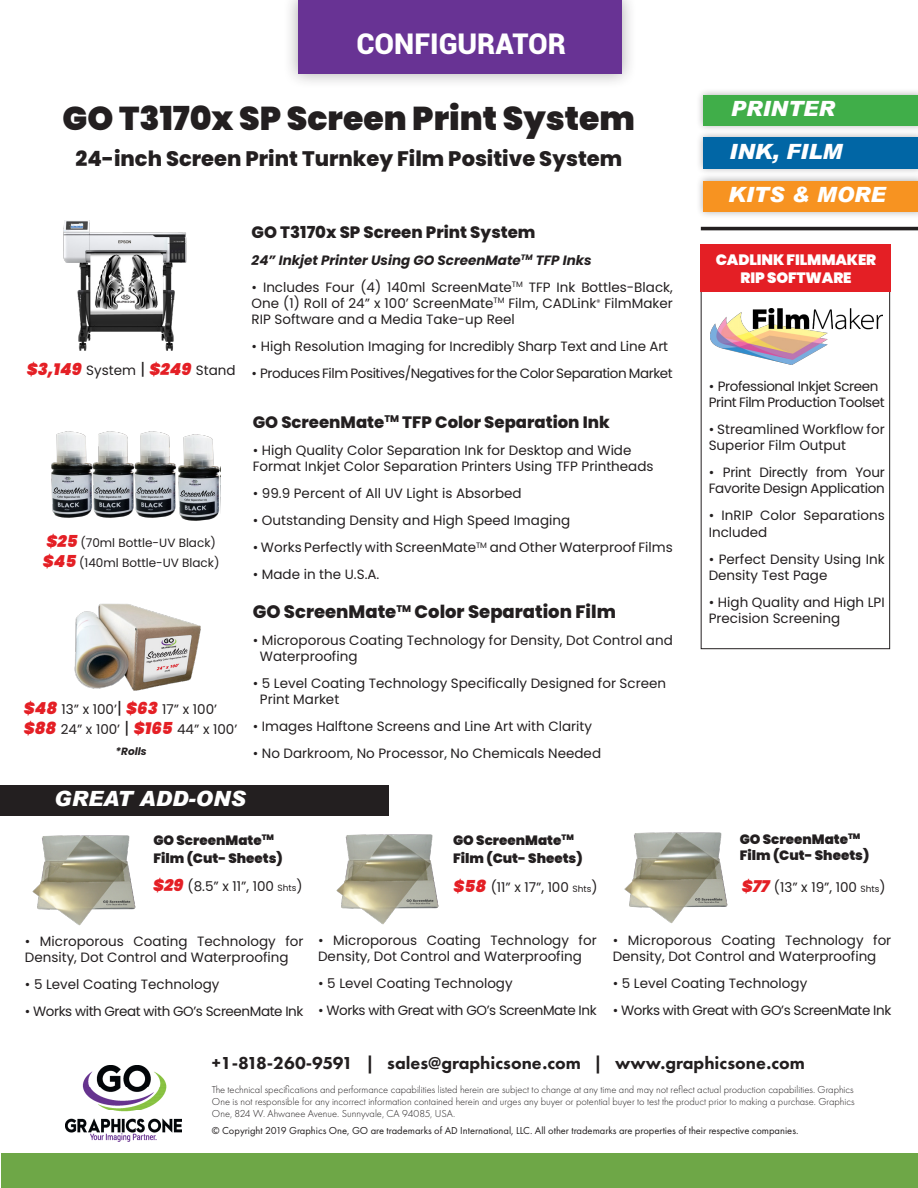
<style>
.page{position:relative;width:918px;height:1188px;background:#fff}
.page>*{position:absolute;margin:0;border:0;box-sizing:border-box;transform-origin:0 0}
.t1{font:900 33px "Poppins";color:#231f20}
.t2{font:900 28.5px "Roboto";color:#fff}
.t3{font:800 21px "Poppins";color:#231f20}
.t4{font:italic 900 21px "Arial";color:#fff}
.t5{font:800 18px "Futura PT";color:#231f20}
.t6{font:800 18px "Poppins";color:#231f20}
.t7{font:800 16.5px "Poppins";color:#231f20}
.t8{font:900 15px "Poppins";letter-spacing:-.01em;color:#fff}
.t9{font:13.5px/16.2px "Poppins";color:#231f20}
.t10{font:13.5px "Poppins";letter-spacing:-.03em;color:#231f20}
.t11{font:900 13.5px/18px "Poppins";color:#231f20}
.t12{font:13.5px/16.2px "Poppins";letter-spacing:-.02em;color:#231f20}
.t13{font:italic 700 13.5px "Poppins";color:#231f20}
.t14{font:12px "Poppins";color:#231f20}
.t15{font:300 10.5px/12px "Futura PT";color:#231f20;text-align:justify}
.t16{font:10.5px "Futura PT";color:#231f20}
.t17{font:italic 700 10.5px "Poppins";color:#231f20}
.s1{font-weight:900;font-style:italic;font-size:16.5px;color:#e41f25}
.s2{font-size:16.5px}
.s3{font-size:9px}
</style>
<div class="page">
<div style="left:1px;top:1153px;width:917px;height:35px;background:#6ea747"></div>
<div style="left:283px;top:0;width:355px;height:89px;background:#231f20;opacity:.37"></div>
<div style="left:298px;top:0;width:324px;height:73px;background:#683394"></div>
<img style="left:65px;top:1065px;width:117px;height:77px">
<svg style="left:701px;top:227px;width:217px;height:3px"></svg>
<div style="left:701px;top:247px;width:189px;height:402px;border:1px solid #231f20"></div>
<div style="left:700px;top:244px;width:191px;height:48px;background:#e41f25"></div>
<div style="left:0;top:785px;width:389px;height:30px;background:#231f20"></div>
<img style="left:51px;top:431px;width:122px;height:87px">
<img style="left:32px;top:835px;width:104px;height:91px">
<div style="left:696px;top:129px;width:222px;height:47px;background:#231f20;opacity:.37"></div>
<div style="left:703px;top:137px;width:215px;height:31px;background:#0166a5"></div>
<div style="left:695px;top:87px;width:223px;height:46px;background:#231f20;opacity:.37"></div>
<div style="left:703px;top:95px;width:215px;height:30px;background:#40ae49"></div>
<div style="left:695px;top:173px;width:223px;height:46px;background:#231f20;opacity:.37"></div>
<div style="left:703px;top:181px;width:215px;height:31px;background:#f79321"></div>
<img style="left:711px;top:308px;width:172px;height:57px">
<img style="left:63px;top:220px;width:124px;height:131px">
<img style="left:173px;top:434px;width:47px;height:87px">
<img style="left:74px;top:603px;width:127px;height:88px">
<img style="left:336px;top:834px;width:103px;height:91px">
<img style="left:624px;top:832px;width:104px;height:91px">
<h2 class="t2" style="left:356px;top:24px;width:211px">CONFIGURATOR</h2>
<p class="t1" style="left:63px;top:99px;width:574px">GO T3170x SP Screen Print System</p>
<p class="t3" style="left:75px;top:146px;width:548px">24-inch Screen Print Turnkey Film Positive System</p>
<p class="t9" style="left:27px;top:362px;width:210px"><span class="s1">$3,149</span> System <span class="s2">|</span> <span class="s1">$249</span> Stand</p>
<p class="t14" style="left:46px;top:536px;width:171px"><span class="s1">$25</span> (70ml Bottle-UV Black)</p>
<p class="t14" style="left:43px;top:556px;width:178px"><span class="s1">$45</span> (140ml Bottle-UV Black)</p>
<p class="t9" style="left:24px;top:702px;width:195px"><span class="s1">$48</span> 13” x 100’<span class="s2">|</span> <span class="s1">$63</span> 17” x 100’</p>
<p class="t9" style="left:24px;top:721px;width:215px"><span class="s1">$88</span> 24” x 100’ <span class="s2">|</span> <span class="s1">$165</span> 44” x 100’</p>
<p class="t17" style="left:116px;top:745px;width:33px">*Rolls</p>
<p class="t7" style="left:252px;top:222px;width:285px">GO T3170x SP Screen Print System</p>
<p class="t13" style="left:252px;top:252px;width:342px">24” Inkjet Printer Using GO ScreenMate<sup>TM</sup> TFP Inks</p>
<p class="t9" style="left:252px;top:279px;width:423px;text-align:justify">• Includes Four (4) 140ml ScreenMate<sup>TM</sup> TFP Ink Bottles-Black, One (1) Roll of 24” x 100’ ScreenMate<sup>TM</sup> Film, CADLink<sup>®</sup> FilmMaker RIP Software and a Media Take-up Reel</p>
<p class="t9" style="left:252px;top:338px;width:418px">• High Resolution Imaging for Incredibly Sharp Text and Line Art</p>
<p class="t10" style="left:252px;top:365px;width:423px">• Produces Film Positives/Negatives for the Color Separation Market</p>
<p class="t7" style="left:253px;top:413px;width:359px">GO ScreenMate<sup>TM</sup> TFP Color Separation Ink</p>
<p class="t9" style="left:253px;top:442px;width:380px">• High Quality Color Separation Ink for Desktop and Wide</p>
<p class="t9" style="left:253px;top:458px;width:402px">Format Inkjet Color Separation Printers Using TFP Printheads</p>
<p class="t9" style="left:253px;top:485px;width:270px">• 99.9 Percent of All UV Light is Absorbed</p>
<p class="t9" style="left:253px;top:512px;width:319px">• Outstanding Density and High Speed Imaging</p>
<p class="t9" style="left:253px;top:539px;width:422px">• Works Perfectly with ScreenMate<sup>TM</sup> and Other Waterproof Films</p>
<p class="t9" style="left:253px;top:566px;width:128px">• Made in the U.S.A.</p>
<p class="t6" style="left:253px;top:601px;width:365px">GO ScreenMate<sup>TM</sup> Color Separation Film</p>
<p class="t9" style="left:253px;top:632px;width:422px">• Microporous Coating Technology for Density, Dot Control and</p>
<p class="t9" style="left:260px;top:648px;width:99px">Waterproofing</p>
<p class="t9" style="left:253px;top:675px;width:415px">• 5 Level Coating Technology Specifically Designed for Screen</p>
<p class="t9" style="left:260px;top:691px;width:81px">Print Market</p>
<p class="t9" style="left:253px;top:718px;width:341px">• Images Halftone Screens and Line Art with Clarity</p>
<p class="t9" style="left:253px;top:745px;width:350px">• No Darkroom, No Processor, No Chemicals Needed</p>
<p class="t4" style="left:54px;top:786px;width:193px">GREAT ADD-ONS</p>
<p class="t4" style="left:731px;top:96px;width:105px">PRINTER</p>
<p class="t4" style="left:729px;top:138px;width:115px">INK, FILM</p>
<p class="t4" style="left:728px;top:182px;width:159px">KITS &amp; MORE</p>
<p class="t8" style="left:716px;top:251px;width:162px">CADLINK FILMMAKER</p>
<p class="t8" style="left:741px;top:269px;width:113px">RIP SOFTWARE</p>
<p class="t10" style="left:709px;top:378px;width:171px">• Professional Inkjet Screen</p>
<p class="t10" style="left:709px;top:394px;width:178px">Print Film Production Toolset</p>
<p class="t9" style="left:709px;top:421px;width:178px">• Streamlined Workflow for</p>
<p class="t9" style="left:709px;top:437px;width:139px">Superior Film Output</p>
<p class="t12" style="left:709px;top:464px;width:178px">• Print Directly from Your<br>Favorite Design Application</p>
<p class="t9" style="left:709px;top:508px;width:178px">• InRIP Color Separations<br>Included</p>
<p class="t9" style="left:709px;top:551px;width:178px">• Perfect Density Using Ink<br>Density Test Page</p>
<p class="t9" style="left:709px;top:594px;width:178px">• High Quality and High LPI<br>Precision Screening</p>
<p class="t11" style="left:740px;top:831px;width:131px;line-height:16.2px">GO ScreenMate<sup>TM<br></sup>Film (Cut- Sheets)</p>
<p class="t11" style="left:153px;top:831px;width:131px">GO ScreenMate<sup>TM<br></sup>Film (Cut- Sheets)</p>
<p class="t11" style="left:453px;top:831px;width:131px">GO ScreenMate<sup>TM<br></sup>Film (Cut- Sheets)</p>
<p class="t9" style="left:153px;top:878px;width:151px"><span class="s1">$29</span> (8.5” x 11”, 100 <span class="s3">Shts</span>)</p>
<p class="t9" style="left:454px;top:879px;width:146px"><span class="s1">$58</span> (11” x 17”, 100 <span class="s3">Shts</span>)</p>
<p class="t9" style="left:742px;top:879px;width:146px"><span class="s1">$77</span> (13” x 19”, 100 <span class="s3">Shts</span>)</p>
<p class="t9" style="left:25px;top:933px;width:280px">• Microporous Coating Technology for<br>Density, Dot Control and Waterproofing</p>
<p class="t9" style="left:25px;top:976px;width:196px">• 5 Level Coating Technology</p>
<p class="t10" style="left:25px;top:1003px;width:280px">• Works with Great with GO’s ScreenMate Ink</p>
<p class="t9" style="left:318px;top:932px;width:280px">• Microporous Coating Technology for<br>Density, Dot Control and Waterproofing</p>
<p class="t9" style="left:318px;top:976px;width:196px">• 5 Level Coating Technology</p>
<p class="t10" style="left:318px;top:1003px;width:280px">• Works with Great with GO’s ScreenMate Ink</p>
<p class="t9" style="left:613px;top:932px;width:280px">• Microporous Coating Technology for<br>Density, Dot Control and Waterproofing</p>
<p class="t9" style="left:613px;top:976px;width:196px">• 5 Level Coating Technology</p>
<p class="t10" style="left:613px;top:1003px;width:280px">• Works with Great with GO’s ScreenMate Ink</p>
<h3 class="t5" style="left:212px;top:1052px;width:595px">+1-818-260-9591 | sales@graphicsone.com | www.graphicsone.com</h3>
<p class="t15" style="left:212px;top:1084px;width:644px">The technical specifications and performance capabilities listed herein are subject to change at any time and may not reflect actual production capabilities. Graphics One is not responsible for any incorrect information contained herein and urges any buyer or potential buyer to test the product prior to making a purchase. Graphics One, 824 W. Ahwanee Avenue. Sunnyvale, CA 94085, USA.</p>
<p class="t16" style="left:212px;top:1124px;width:588px">© Copyright 2019 Graphics One, GO are trademarks of AD International, LLC. All other trademarks are properties of their respective companies.</p>
</div>
